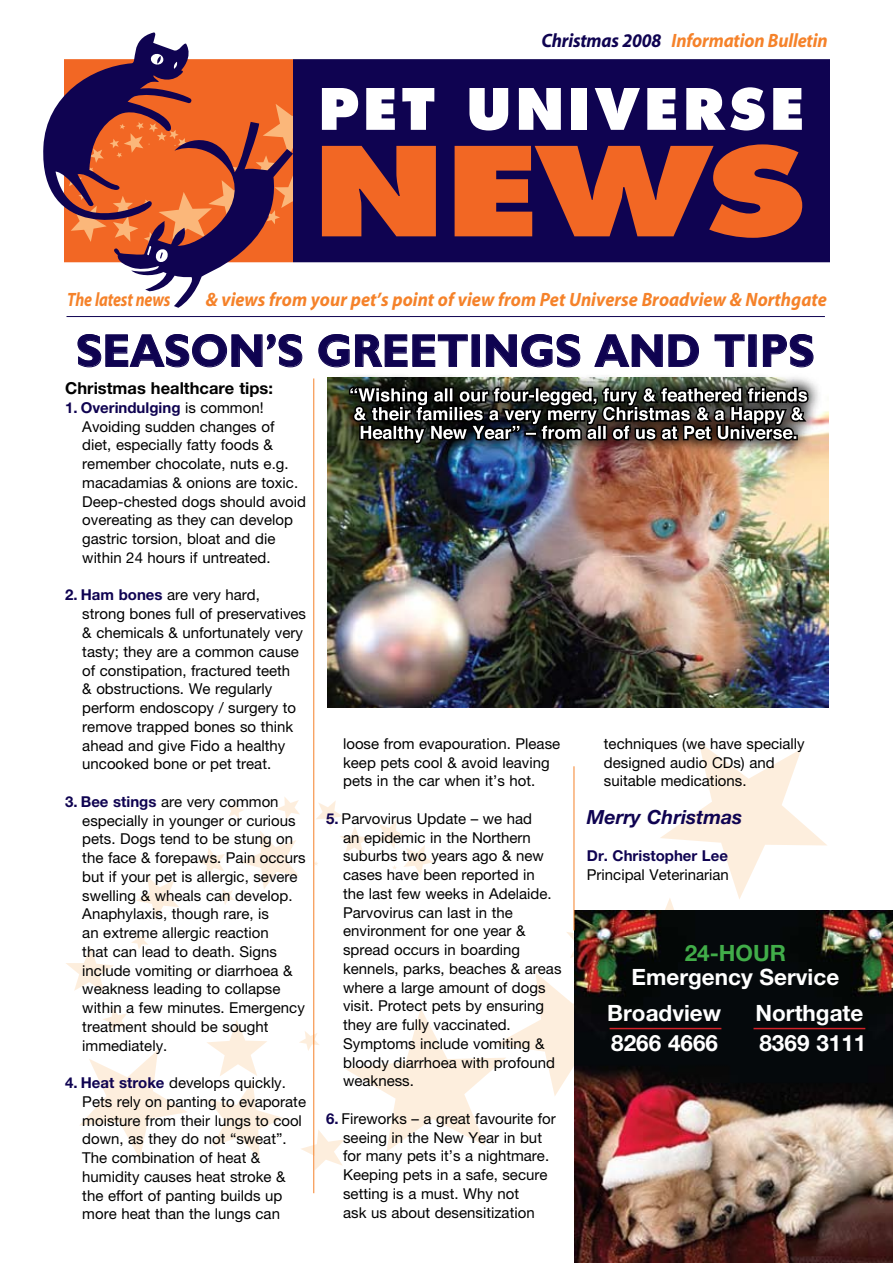
<style>
.page{position:relative;width:893px;height:1263px;background:#fff}
.page>*{position:absolute;margin:0;border:0;box-sizing:border-box;transform-origin:0 0}
.t1{font:700 46.05px "Gill Sans";color:#0f0351;scale:.94 1}
.t2{font:700 22.5px/36px "Helvetica Neue";color:#fff}
.t3{font:700 22.5px "Helvetica Neue";color:#41ad49}
.t4{font:italic 700 19.5px "Helvetica Neue";color:#0f0351}
.t5{font:italic 700 19.35px "Myriad";color:#f5822a;scale:.94 1}
.t6{font:italic 700 19.35px "Myriad";color:#f5822a;scale:.82 1}
.t7{font:700 16.5px "Helvetica Neue";color:#000}
.t8{font:15px/18.8px "Helvetica Neue";color:#000}
.t9{font:700 15px "Helvetica Neue";color:#0f0351}
.s1{color:#0f0351}
.s2{font-weight:700;color:#0f0351}
</style>
<div class="page">
<img style="left:327px;top:377px;width:501px;height:331px">
<div style="left:334px;top:371px;width:495px;height:94px;background:#fff"></div>
<svg style="left:66px;top:742px;width:761px;height:428px"></svg>
<svg style="left:77px;top:334px;width:225px;height:33px"></svg>
<svg style="left:318px;top:334px;width:150px;height:33px"></svg>
<div style="left:472px;top:335px;width:8px;height:32px;border:1px solid #0f0351"></div>
<svg style="left:486px;top:334px;width:94px;height:33px"></svg>
<svg style="left:594px;top:334px;width:105px;height:33px"></svg>
<svg style="left:714px;top:334px;width:31px;height:33px"></svg>
<svg style="left:763px;top:334px;width:51px;height:33px"></svg>
<img style="left:574px;top:910px;width:319px;height:353px">
<hr style="left:313px;top:378px;width:1px;height:815px;background:#f5822a">
<hr style="left:574px;top:766px;width:1px;height:164px;background:#f5822a">
<hr style="left:67px;top:316px;width:758px;height:1px;background:#0f0351">
<div style="left:293px;top:59px;width:536px;height:204px;background:#0f0351"></div>
<hr style="left:63px;top:262px;width:767px;height:2px;background:#fff">
<svg style="left:469px;top:88px;width:39px;height:42px"></svg>
<svg style="left:519px;top:88px;width:42px;height:42px;background:#d6d4e1"></svg>
<div style="left:572px;top:88px;width:15px;height:42px;background:#fff"></div>
<svg style="left:595px;top:88px;width:45px;height:42px"></svg>
<svg style="left:647px;top:88px;width:29px;height:42px"></svg>
<svg style="left:686px;top:87px;width:79px;height:43px"></svg>
<svg style="left:773px;top:88px;width:29px;height:42px"></svg>
<svg style="left:455px;top:144px;width:347px;height:94px"></svg>
<svg style="left:43px;top:32px;width:393px;height:276px"></svg>
<svg style="left:335px;top:377px;width:493px;height:87px"></svg>
<img style="left:346px;top:375px;width:465px;height:98px">
<hr style="left:610px;top:1028px;width:111px;height:1px;background:#d2232a">
<hr style="left:753px;top:1028px;width:112px;height:1px;background:#d2232a">
<p class="t5" style="left:541px;top:31px;width:306px"><span class="s1">Christmas 2008</span> Information Bulletin</p>
<p class="t6" style="left:67px;top:290px;width:128px">The latest news</p>
<p class="t5" style="left:206px;top:290px;width:662px">&amp; views from your pet’s point of view from Pet Universe Broadview &amp; Northgate</p>
<h1 class="t1" style="left:76px;top:324px;width:787px">SEASON’S GREETINGS AND TIPS</h1>
<p class="t7" style="left:65px;top:378px;width:209px">Christmas healthcare tips:</p>
<p class="t8" style="left:82px;top:398px;width:225px;text-indent:-17px"><span class="s2">1. Overindulging</span> is common!<br>Avoiding sudden changes of diet, especially fatty foods &amp; remember chocolate, nuts e.g. macadamias &amp; onions are toxic.<br>Deep-chested dogs should avoid overeating as they can develop gastric torsion, bloat and die within 24 hours if untreated.</p>
<p class="t8" style="left:82px;top:585px;width:225px;text-indent:-17px"><span class="s2">2. Ham bones</span> are very hard, strong bones full of preservatives &amp; chemicals &amp; unfortunately very tasty; they are a common cause of constipation, fractured teeth<br>&amp; obstructions. We regularly perform endoscopy / surgery to remove trapped bones so think ahead and give Fido a healthy uncooked bone or pet treat.</p>
<p class="t8" style="left:82px;top:792px;width:225px;text-indent:-17px"><span class="s2">3. Bee stings</span> are very common especially in younger or curious pets. Dogs tend to be stung on the face &amp; forepaws. Pain occurs but if your pet is allergic, severe swelling &amp; wheals can develop.<br>Anaphylaxis, though rare, is<br>an extreme allergic reaction<br>that can lead to death. Signs include vomiting or diarrhoea &amp; weakness leading to collapse within a few minutes. Emergency treatment should be sought immediately.</p>
<p class="t8" style="left:82px;top:1073px;width:225px;text-indent:-17px"><span class="s2">4. Heat stroke</span> develops quickly.<br>Pets rely on panting to evaporate moisture from their lungs to cool down, as they do not “sweat”.<br>The combination of heat &amp; humidity causes heat stroke &amp; the effort of panting builds up more heat than the lungs can</p>
<p class="t8" style="left:343px;top:734px;width:219px">loose from evapouration. Please keep pets cool &amp; avoid leaving pets in the car when it’s hot.</p>
<p class="t8" style="left:343px;top:809px;width:220px;text-indent:-17px"><span class="s2">5.</span> Parvovirus Update – we had<br>an epidemic in the Northern suburbs two years ago &amp; new cases have been reported in<br>the last few weeks in Adelaide.<br>Parvovirus can last in the environment for one year &amp; spread occurs in boarding kennels, parks, beaches &amp; areas where a large amount of dogs visit. Protect pets by ensuring they are fully vaccinated.<br>Symptoms include vomiting &amp; bloody diarrhoea with profound weakness.</p>
<p class="t8" style="left:343px;top:1109px;width:214px;text-indent:-17px"><span class="s2">6.</span> Fireworks – a great favourite for seeing in the New Year in but for many pets it’s a nightmare.<br>Keeping pets in a safe, secure setting is a must. Why not<br>ask us about desensitization</p>
<p class="t8" style="left:604px;top:734px;width:202px">techniques (we have specially designed audio CDs) and suitable medications.</p>
<h3 class="t4" style="left:587px;top:805px;width:157px">Merry Christmas</h3>
<p class="t9" style="left:587px;top:847px;width:143px">Dr. Christopher Lee</p>
<p class="t8" style="left:587px;top:865px;width:144px">Principal Veterinarian</p>
<h2 class="t3" style="left:685px;top:939px;width:103px">24-Hour</h2>
<h2 class="t2" style="left:607px;top:958px;width:233px;text-indent:24px">Emergency Service<br>Broadview</h2>
<h2 class="t2" style="left:755px;top:994px;width:109px">Northgate</h2>
<h2 class="t2" style="left:611px;top:1024px;width:108px">8266 4666</h2>
<h2 class="t2" style="left:759px;top:1024px;width:108px">8369 3111</h2>
</div>
